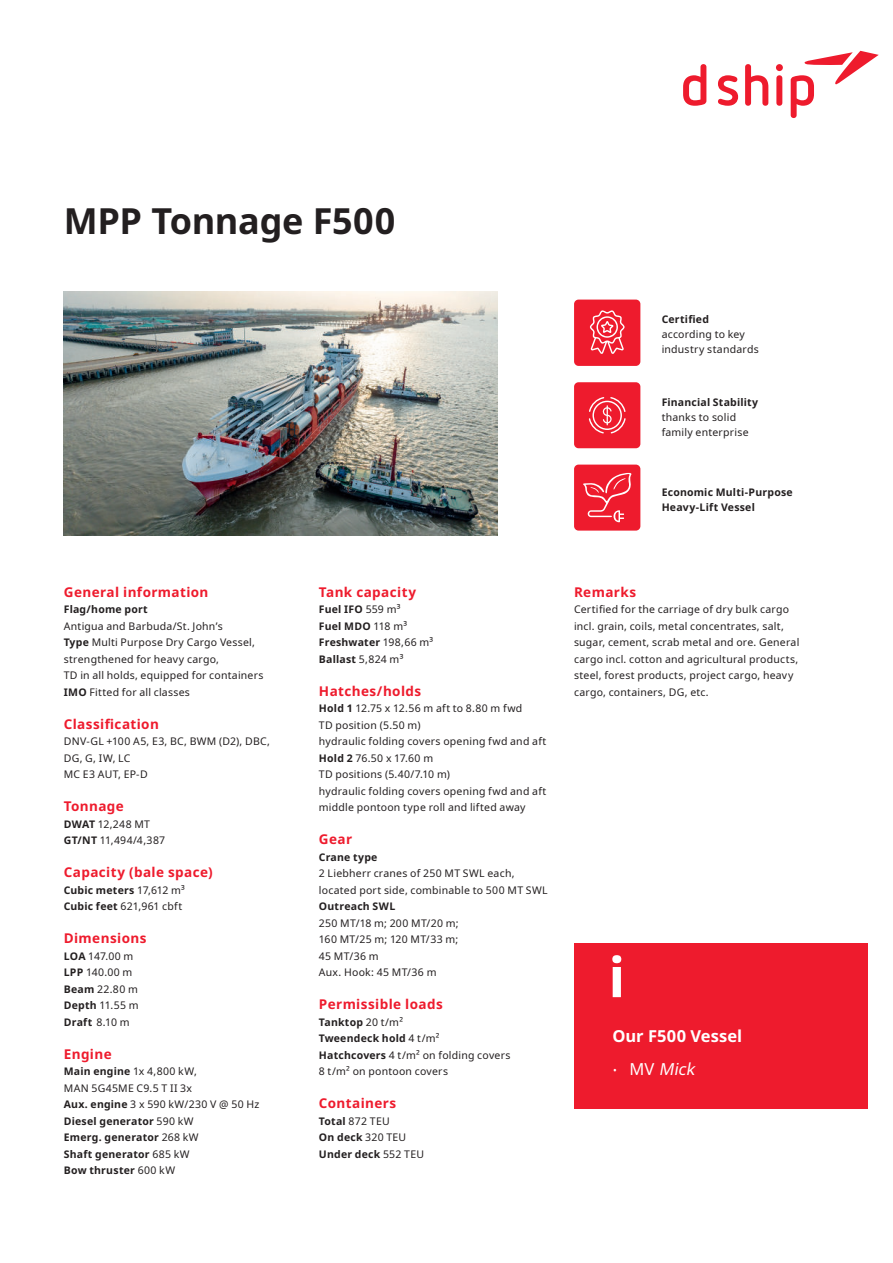
<style>
.page{position:relative;width:893px;height:1263px;background:#fff}
.page>*{position:absolute;margin:0;border:0;box-sizing:border-box;transform-origin:0 0}
.t1{font:700 36px "Noto Sans";letter-spacing:-.01em;color:#231f20}
.t2{font:700 16.5px "Noto Sans";letter-spacing:.005em;color:#fff}
.t3{font:italic 16.5px "Noto Sans";color:#fff}
.t4{font:700 13.5px "Noto Sans";letter-spacing:.03em;color:#ee1b2d}
.t5{font:10.5px/16.5px "Noto Sans";letter-spacing:.02em;color:#231f20}
.t6{font:700 10.5px/16.5px "Noto Sans";letter-spacing:.02em;color:#231f20}
.s1{font-weight:700}
.s2{font-weight:400}
.s3{font-weight:300;font-style:normal;font-size:13.5px}
.s4{font-style:normal}
</style>
<div class="page">
<div style="left:574px;top:943px;width:293px;height:165px;background:#ee1b2d"></div>
<svg style="left:612px;top:955px;width:9px;height:42px"></svg>
<div style="left:574px;top:465px;width:66px;height:66px;background:#ee1b2d;border-radius:4px"></div>
<svg style="left:583px;top:473px;width:49px;height:49px"></svg>
<div style="left:574px;top:300px;width:66px;height:66px;background:#ee1b2d;border-radius:4px"></div>
<svg style="left:590px;top:310px;width:35px;height:44px"></svg>
<div style="left:574px;top:382px;width:66px;height:66px;background:#ee1b2d;border-radius:4px"></div>
<svg style="left:589px;top:397px;width:37px;height:36px"></svg>
<img style="left:64px;top:292px;width:433px;height:244px">
<svg style="left:683px;top:64px;width:86px;height:42px"></svg>
<div style="left:776px;top:75px;width:6px;height:31px;background:#ee1b2d;border-radius:3px"></div>
<div style="left:776px;top:64px;width:7px;height:7px;background:#ee1b2d;border-radius:50%"></div>
<svg style="left:790px;top:51px;width:89px;height:67px"></svg>
<h1 class="t1" style="left:64px;top:206px;width:333px">MPP Tonnage F500</h1>
<p class="t6" style="left:662px;top:311px;width:49px">Certified</p>
<p class="t5" style="left:662px;top:328px;width:99px;line-height:15px">according to key industry standards</p>
<p class="t6" style="left:662px;top:395px;width:98px">Financial Stability</p>
<p class="t5" style="left:662px;top:410px;width:89px;line-height:15px">thanks to solid family enterprise</p>
<p class="t6" style="left:662px;top:485px;width:133px;line-height:15px">Economic Multi-Purpose<br>Heavy-Lift Vessel</p>
<p class="t4" style="left:64px;top:586px;width:146px">General information</p>
<p class="t6" style="left:64px;top:602px;width:86px">Flag/home port</p>
<p class="t5" style="left:64px;top:618px;width:201px">Antigua and Barbuda/St. John’s<br><span class="s1">Type</span> Multi Purpose Dry Cargo Vessel, strengthened for heavy cargo,<br>TD in all holds, equipped for containers <span class="s1">IMO</span> Fitted for all classes</p>
<p class="t4" style="left:64px;top:714px;width:97px">Classification</p>
<p class="t5" style="left:64px;top:734px;width:208px">DNV-GL +100 A5, E3, BC, BWM (D2), DBC,<br>DG, G, IW, LC<br>MC E3 AUT, EP-D</p>
<p class="t4" style="left:64px;top:801px;width:62px">Tonnage</p>
<p class="t5" style="left:64px;top:816px;width:103px"><span class="s1">DWAT</span> 12,248 MT<br><span class="s1">GT/NT</span> 11,494/4,387</p>
<p class="t4" style="left:64px;top:867px;width:150px">Capacity (bale space)</p>
<p class="t6" style="left:64px;top:883px;width:123px">Cubic meters <span class="s2">17,612 m³<br></span>Cubic feet <span class="s2">621,961 cbft</span></p>
<p class="t4" style="left:64px;top:933px;width:84px">Dimensions</p>
<p class="t5" style="left:64px;top:948px;width:76px"><span class="s1">LOA</span> 147.00 m<br><span class="s1">LPP</span> 140.00 m<br><span class="s1">Beam</span> 22.80 m<br><span class="s1">Depth</span> 11.55 m<br><span class="s1">Draft</span> 8.10 m</p>
<p class="t4" style="left:64px;top:1048px;width:49px">Engine</p>
<p class="t6" style="left:64px;top:1064px;width:197px">Main engine <span class="s2">1x 4,800 kW,<br>MAN 5G45ME C9.5 T II 3x<br></span>Aux. engine <span class="s2">3 x 590 kW/230 V @ 50 Hz<br></span>Diesel generator <span class="s2">590 kW<br></span>Emerg. generator <span class="s2">268 kW<br></span>Shaft generator <span class="s2">685 kW<br></span>Bow thruster <span class="s2">600 kW</span></p>
<p class="t4" style="left:319px;top:586px;width:99px">Tank capacity</p>
<p class="t6" style="left:319px;top:602px;width:116px">Fuel IFO <span class="s2">559 m³<br></span>Fuel MDO <span class="s2">118 m³<br></span>Freshwater <span class="s2">198,66 m³<br></span>Ballast <span class="s2">5,824 m³</span></p>
<p class="t4" style="left:319px;top:685px;width:104px">Hatches/holds</p>
<p class="t5" style="left:319px;top:701px;width:229px"><span class="s1">Hold 1</span> 12.75 x 12.56 m aft to 8.80 m fwd<br>TD position (5.50 m)<br>hydraulic folding covers opening fwd and aft <span class="s1">Hold 2</span> 76.50 x 17.60 m<br>TD positions (5.40/7.10 m)<br>hydraulic folding covers opening fwd and aft middle pontoon type roll and lifted away</p>
<p class="t4" style="left:319px;top:834px;width:35px">Gear</p>
<p class="t6" style="left:319px;top:850px;width:60px">Crane type</p>
<p class="t5" style="left:319px;top:866px;width:230px">2 Liebherr cranes of 250 MT SWL each, located port side, combinable to 500 MT SWL</p>
<p class="t6" style="left:319px;top:899px;width:78px">Outreach SWL</p>
<p class="t5" style="left:319px;top:915px;width:141px">250 MT/18 m; 200 MT/20 m;<br>160 MT/25 m; 120 MT/33 m;<br>45 MT/36 m<br>Aux. Hook: 45 MT/36 m</p>
<p class="t4" style="left:319px;top:999px;width:125px">Permissible loads</p>
<p class="t5" style="left:319px;top:1014px;width:193px"><span class="s1">Tanktop</span> 20 t/m²<br><span class="s1">Tweendeck hold</span> 4 t/m²<br><span class="s1">Hatchcovers</span> 4 t/m² on folding covers<br>8 t/m² on pontoon covers</p>
<p class="t4" style="left:319px;top:1098px;width:79px">Containers</p>
<p class="t6" style="left:319px;top:1114px;width:107px">Total <span class="s2">872 TEU<br></span>On deck <span class="s2">320 TEU<br></span>Under deck <span class="s2">552 TEU</span></p>
<p class="t4" style="left:574px;top:586px;width:64px">Remarks</p>
<p class="t5" style="left:574px;top:601px;width:227px">Certified for the carriage of dry bulk cargo incl. grain, coils, metal concentrates, salt, sugar, cement, scrab metal and ore. General cargo incl. cotton and agricultural products, steel, forest products, project cargo, heavy cargo, containers, DG, etc.</p>
<h2 class="t2" style="left:612px;top:1029px;width:132px">Our F500 Vessel</h2>
<h2 class="t3" style="left:612px;top:1061px;width:87px"><span class="s3">•</span> <span class="s4">M V</span> Mick</h2>
</div>
